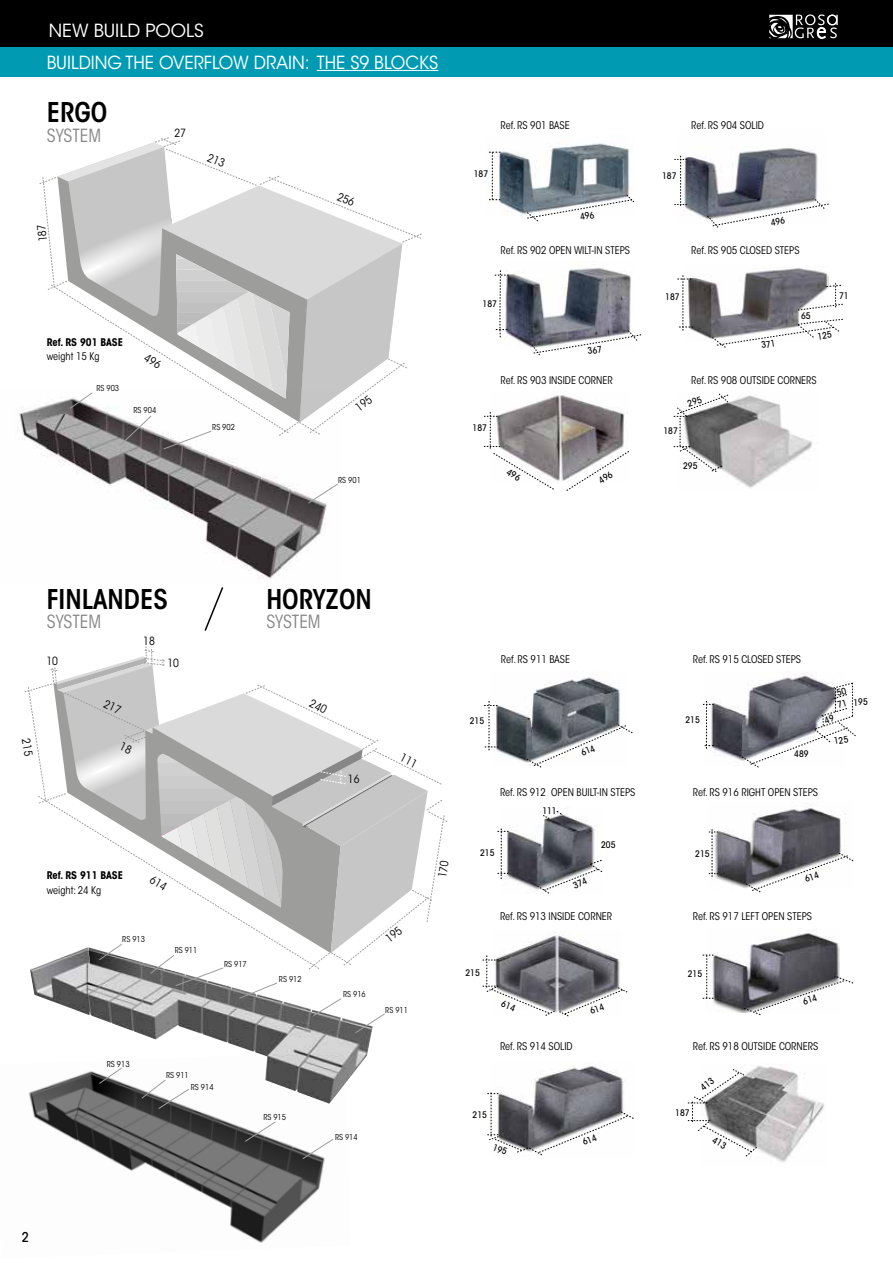
<style>
.page{position:relative;width:893px;height:1263px;background:#fff}
.page>*{position:absolute;margin:0;border:0;box-sizing:border-box;transform-origin:0 0}
.t1{font:600 condensed 27px "ITC Avant Garde Std";color:#000}
.t2{font:18px "ITC Avant Garde Std";color:#fff;scale:.95 1}
.t3{font:condensed 18px "ITC Avant Garde Std";color:#878787}
.t4{font:18px "ITC Avant Garde Std";color:#fff}
.t5{font:500 condensed 13.5px "ITC Avant Garde Std";color:#000}
.t6{font:condensed 11.25px "ITC Avant Garde Std";letter-spacing:-.005em;color:#000}
.t7{font:condensed 10.5px "ITC Avant Garde Std";color:#000}
.t8{font:700 condensed 10.5px "ITC Avant Garde Std";color:#000}
.t9{font:500 condensed 9px/11.7px "ITC Avant Garde Std";color:#000;text-align:center}
.t10{font:condensed 8.1px "ITC Avant Garde Std";color:#000}
</style>
<div class="page">
<div style="left:0;top:0;width:893px;height:47px;background:#000"></div>
<svg style="left:769px;top:14px;width:69px;height:25px"></svg>
<div style="left:0;top:47px;width:893px;height:30px;background:#009bb2"></div>
<img style="left:489px;top:143px;width:141px;height:72px">
<img style="left:500px;top:267px;width:131px;height:81px">
<img style="left:507px;top:395px;width:118px;height:86px">
<img style="left:679px;top:148px;width:139px;height:71px">
<img style="left:688px;top:267px;width:141px;height:72px">
<img style="left:725px;top:394px;width:88px;height:94px">
<img style="left:509px;top:814px;width:93px;height:76px">
<img style="left:496px;top:677px;width:124px;height:85px">
<img style="left:534px;top:1066px;width:90px;height:90px">
<img style="left:504px;top:931px;width:104px;height:24px">
<img style="left:714px;top:672px;width:111px;height:89px">
<img style="left:754px;top:1064px;width:71px;height:98px">
<img style="left:707px;top:929px;width:133px;height:83px">
<img style="left:715px;top:803px;width:131px;height:85px">
<img style="left:138px;top:1033px;width:234px;height:43px">
<svg style="left:489px;top:152px;width:11px;height:48px"></svg>
<svg style="left:674px;top:156px;width:13px;height:50px"></svg>
<svg style="left:495px;top:270px;width:14px;height:68px"></svg>
<svg style="left:677px;top:275px;width:16px;height:55px"></svg>
<svg style="left:797px;top:283px;width:46px;height:28px"></svg>
<svg style="left:484px;top:701px;width:14px;height:49px"></svg>
<svg style="left:703px;top:701px;width:11px;height:48px"></svg>
<svg style="left:497px;top:828px;width:12px;height:51px"></svg>
<svg style="left:542px;top:815px;width:8px;height:4px"></svg>
<svg style="left:556px;top:810px;width:6px;height:5px"></svg>
<svg style="left:709px;top:829px;width:9px;height:48px"></svg>
<svg style="left:703px;top:955px;width:10px;height:44px"></svg>
<img style="left:19px;top:408px;width:319px;height:171px">
<svg style="left:308px;top:484px;width:30px;height:20px"></svg>
<svg style="left:204px;top:587px;width:20px;height:44px"></svg>
<img style="left:28px;top:1052px;width:323px;height:191px">
<svg style="left:99px;top:1067px;width:23px;height:17px"></svg>
<svg style="left:141px;top:1079px;width:48px;height:30px"></svg>
<svg style="left:245px;top:1121px;width:31px;height:21px"></svg>
<svg style="left:302px;top:1139px;width:32px;height:20px"></svg>
<hr style="left:317px;top:70px;width:121px;height:1px;background:#fff">
<svg style="left:526px;top:194px;width:109px;height:28px"></svg>
<svg style="left:532px;top:330px;width:110px;height:26px"></svg>
<svg style="left:484px;top:412px;width:70px;height:78px"></svg>
<svg style="left:707px;top:199px;width:122px;height:29px"></svg>
<svg style="left:674px;top:393px;width:55px;height:79px"></svg>
<svg style="left:37px;top:137px;width:385px;height:312px"></svg>
<svg style="left:483px;top:955px;width:145px;height:62px"></svg>
<svg style="left:688px;top:1069px;width:69px;height:88px"></svg>
<svg style="left:743px;top:976px;width:111px;height:39px"></svg>
<svg style="left:745px;top:852px;width:109px;height:41px"></svg>
<svg style="left:24px;top:646px;width:424px;height:387px"></svg>
<svg style="left:711px;top:319px;width:132px;height:29px"></svg>
<svg style="left:566px;top:451px;width:63px;height:40px"></svg>
<svg style="left:526px;top:724px;width:107px;height:44px"></svg>
<svg style="left:537px;top:860px;width:66px;height:34px"></svg>
<svg style="left:487px;top:1092px;width:147px;height:63px"></svg>
<svg style="left:741px;top:682px;width:115px;height:86px"></svg>
<h2 class="t4" style="left:49px;top:20px;width:156px">NEW BUILD POOLS</h2>
<h2 class="t2" style="left:47px;top:51px;width:414px">BUILDING THE OVERFLOW DRAIN: THE S9 BLOCKS</h2>
<h1 class="t1" style="left:47px;top:95px;width:62px">ERGO</h1>
<h2 class="t3" style="left:47px;top:124px;width:56px">SYSTEM</h2>
<p class="t6" style="left:174px;top:127px;width:13px">27</p>
<p class="t8" style="left:47px;top:335px;width:78px">Ref. RS 901 BASE</p>
<p class="t7" style="left:47px;top:350px;width:54px">weight 15 Kg</p>
<p class="t10" style="left:96px;top:383px;width:24px">RS 903</p>
<p class="t10" style="left:134px;top:406px;width:24px">RS 904</p>
<p class="t10" style="left:212px;top:422px;width:24px">RS 902</p>
<p class="t10" style="left:338px;top:475px;width:24px">RS 901</p>
<p class="t7" style="left:500px;top:119px;width:71px">Ref. RS 901 BASE</p>
<p class="t7" style="left:691px;top:119px;width:74px">Ref. RS 904 SOLID</p>
<p class="t9" style="left:474px;top:168px;width:16px">187</p>
<p class="t9" style="left:662px;top:170px;width:16px">187</p>
<p class="t7" style="left:500px;top:244px;width:131px">Ref. RS 902 OPEN WILT-IN STEPS</p>
<p class="t7" style="left:691px;top:244px;width:110px">Ref. RS 905 CLOSED STEPS</p>
<p class="t9" style="left:483px;top:298px;width:16px">187</p>
<p class="t9" style="left:665px;top:291px;width:16px">187</p>
<p class="t9" style="left:839px;top:290px;width:11px">71</p>
<p class="t9" style="left:801px;top:310px;width:11px">65</p>
<p class="t7" style="left:500px;top:374px;width:114px">Ref. RS 903 INSIDE CORNER</p>
<p class="t7" style="left:691px;top:374px;width:127px">Ref. RS 908 OUTSIDE CORNERS</p>
<p class="t9" style="left:472px;top:422px;width:16px">187</p>
<p class="t9" style="left:663px;top:425px;width:16px">187</p>
<p class="t9" style="left:683px;top:460px;width:16px">295</p>
<h1 class="t1" style="left:47px;top:582px;width:122px">FINLANDES</h1>
<h2 class="t3" style="left:47px;top:611px;width:56px">SYSTEM</h2>
<p class="t6" style="left:46px;top:654px;width:13px">10</p>
<p class="t6" style="left:143px;top:635px;width:13px">18</p>
<p class="t6" style="left:167px;top:656px;width:13px">10</p>
<h1 class="t1" style="left:266px;top:582px;width:107px">HORYZON</h1>
<h2 class="t3" style="left:266px;top:611px;width:56px">SYSTEM</h2>
<p class="t6" style="left:348px;top:772px;width:13px">16</p>
<p class="t8" style="left:47px;top:868px;width:78px">Ref. RS 911 BASE</p>
<p class="t7" style="left:47px;top:884px;width:56px">weight: 24 Kg</p>
<p class="t10" style="left:122px;top:934px;width:24px">RS 913</p>
<p class="t10" style="left:175px;top:945px;width:24px">RS 911</p>
<p class="t10" style="left:224px;top:959px;width:24px">RS 917</p>
<p class="t10" style="left:279px;top:974px;width:24px">RS 912</p>
<p class="t10" style="left:107px;top:1059px;width:24px">RS 913</p>
<p class="t10" style="left:166px;top:1070px;width:24px">RS 911</p>
<p class="t10" style="left:191px;top:1082px;width:24px">RS 914</p>
<p class="t10" style="left:263px;top:1113px;width:24px">RS 915</p>
<p class="t10" style="left:343px;top:989px;width:24px">RS 916</p>
<p class="t10" style="left:385px;top:1005px;width:24px">RS 911</p>
<p class="t10" style="left:335px;top:1133px;width:24px">RS 914</p>
<p class="t5" style="left:22px;top:1229px;width:9px">2</p>
<p class="t7" style="left:501px;top:653px;width:71px">Ref. RS 911 BASE</p>
<p class="t7" style="left:693px;top:653px;width:110px">Ref. RS 915 CLOSED STEPS</p>
<p class="t9" style="left:832px;top:688px;width:14px;rotate:-17deg">50<br>71</p>
<p class="t9" style="left:470px;top:714px;width:16px">215</p>
<p class="t9" style="left:685px;top:714px;width:16px">215</p>
<p class="t9" style="left:794px;top:748px;width:16px">489</p>
<p class="t7" style="left:500px;top:785px;width:137px">Ref. RS 912 OPEN BUILT-IN STEPS</p>
<p class="t7" style="left:693px;top:785px;width:127px">Ref. RS 916 RIGHT OPEN STEPS</p>
<p class="t9" style="left:542px;top:805px;width:16px">111</p>
<p class="t9" style="left:480px;top:846px;width:16px">215</p>
<p class="t9" style="left:601px;top:839px;width:16px">205</p>
<p class="t9" style="left:695px;top:848px;width:16px">215</p>
<p class="t7" style="left:500px;top:910px;width:114px">Ref. RS 913 INSIDE CORNER</p>
<p class="t7" style="left:693px;top:910px;width:121px">Ref. RS 917 LEFT OPEN STEPS</p>
<p class="t9" style="left:465px;top:966px;width:16px">215</p>
<p class="t9" style="left:688px;top:968px;width:16px">215</p>
<p class="t7" style="left:500px;top:1040px;width:74px">Ref. RS 914 SOLID</p>
<p class="t7" style="left:693px;top:1040px;width:127px">Ref. RS 918 OUTSIDE CORNERS</p>
<p class="t9" style="left:473px;top:1109px;width:16px">215</p>
<p class="t9" style="left:675px;top:1107px;width:16px">187</p>
</div>
